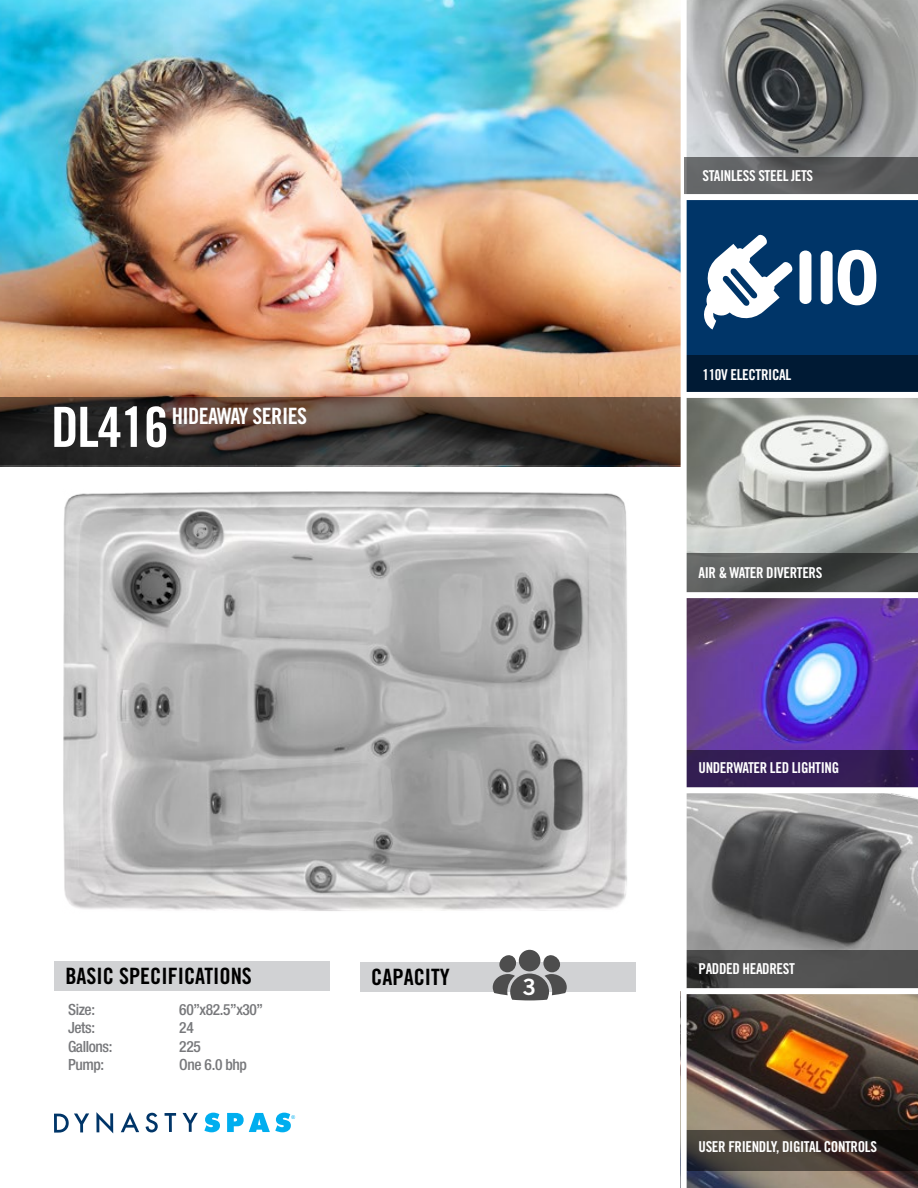
<style>
.page{position:relative;width:918px;height:1188px;background:#fff}
.page>*{position:absolute;margin:0;border:0;box-sizing:border-box;transform-origin:0 0}
.t1{font:55.5px "Trade Gothic Bold Cond Twenty";letter-spacing:-.025em;color:#fff}
.t2{font:22.5px "Trade Gothic Bold Cond Twenty";color:#000}
.t3{font:22.5px "Trade Gothic Bold Cond Twenty";letter-spacing:-.025em;color:#fff}
.t4{font:22.5px "Trade Gothic Bold Two";color:#fff}
.t5{font:500 condensed 15.45px "Helvetica Neue";letter-spacing:-.025em;color:#77787b}
.t6{font:15px "Trade Gothic Bold Cond Twenty";letter-spacing:-.025em;color:#fff}
</style>
<div class="page">
<img style="left:687px;top:398px;width:231px;height:156px">
<img style="left:687px;top:0;width:231px;height:157px">
<div style="left:684px;top:200px;width:234px;height:195px;background:#003568"></div>
<img style="left:0;top:0;width:681px;height:466px">
<img style="left:687px;top:598px;width:231px;height:353px">
<img style="left:687px;top:994px;width:231px;height:194px">
<div style="left:54px;top:961px;width:275px;height:30px;background:#d1d2d4"></div>
<div style="left:360px;top:962px;width:275px;height:30px;background:#d1d2d4"></div>
<svg style="left:0;top:397px;width:681px;height:67px;background:#42362e"></svg>
<div style="left:684px;top:355px;width:234px;height:40px;background:#001a34"></div>
<svg style="left:687px;top:554px;width:231px;height:38px;background:#4e504f"></svg>
<svg style="left:687px;top:951px;width:231px;height:37px;background:#4d4d4d"></svg>
<svg style="left:687px;top:750px;width:231px;height:37px;background:#331c53"></svg>
<svg style="left:687px;top:1131px;width:231px;height:40px;background:#3b332e"></svg>
<svg style="left:204px;top:1113px;width:16px;height:19px"></svg>
<svg style="left:54px;top:1113px;width:35px;height:20px"></svg>
<svg style="left:96px;top:1112px;width:17px;height:21px"></svg>
<svg style="left:121px;top:1112px;width:18px;height:20px"></svg>
<svg style="left:146px;top:1113px;width:12px;height:19px"></svg>
<svg style="left:165px;top:1113px;width:11px;height:19px"></svg>
<svg style="left:183px;top:1113px;width:15px;height:19px"></svg>
<svg style="left:227px;top:1113px;width:68px;height:19px"></svg>
<div style="left:681px;top:0;width:6px;height:1188px;background:#fff"></div>
<div style="left:684px;top:392px;width:234px;height:6px;background:#fff"></div>
<div style="left:684px;top:787px;width:234px;height:6px;background:#fff"></div>
<svg style="left:684px;top:157px;width:234px;height:37px;background:#5c5d5f"></svg>
<div style="left:800px;top:251px;width:11px;height:53px;background:#fff;border-radius:6px"></div>
<div style="left:821px;top:251px;width:12px;height:53px;background:#fff;border-radius:6px"></div>
<svg style="left:704px;top:234px;width:89px;height:96px"></svg>
<svg style="left:838px;top:250px;width:38px;height:55px"></svg>
<img style="left:63px;top:491px;width:565px;height:420px">
<div style="left:519px;top:950px;width:21px;height:21px;background:#4d4d4d;border-radius:50%"></div>
<svg style="left:493px;top:955px;width:74px;height:45px"></svg>
<h1 class="t1" style="left:51px;top:393px;width:119px">DL416</h1>
<h2 class="t3" style="left:172px;top:402px;width:137px">HIDEAWAY SERIES</h2>
<h2 class="t2" style="left:65px;top:962px;width:188px">BASIC SPECIFICATIONS</h2>
<h2 class="t2" style="left:371px;top:963px;width:80px">CAPACITY</h2>
<p class="t5" style="left:68px;top:1000px;width:29px">Size:</p>
<p class="t5" style="left:179px;top:1000px;width:85px">60”x82.5”x30”</p>
<p class="t5" style="left:68px;top:1019px;width:29px">Jets:</p>
<p class="t5" style="left:179px;top:1019px;width:16px">24</p>
<p class="t5" style="left:68px;top:1037px;width:46px">Gallons:</p>
<p class="t5" style="left:179px;top:1037px;width:23px">225</p>
<p class="t5" style="left:68px;top:1056px;width:38px">Pump:</p>
<p class="t5" style="left:179px;top:1056px;width:69px">One 6.0 bhp</p>
<h2 class="t4" style="left:522px;top:973px;width:15px">3</h2>
<p class="t6" style="left:702px;top:166px;width:112px">STAINLESS STEEL JETS</p>
<p class="t6" style="left:702px;top:366px;width:90px">110V ELECTRICAL</p>
<p class="t6" style="left:699px;top:563px;width:125px">AIR &amp; WATER DIVERTERS</p>
<p class="t6" style="left:699px;top:758px;width:142px">UNDERWATER LED LIGHTING</p>
<p class="t6" style="left:699px;top:960px;width:98px">PADDED HEADREST</p>
<p class="t6" style="left:699px;top:1137px;width:180px">USER FRIENDLY, DIGITAL CONTROLS</p>
</div>
